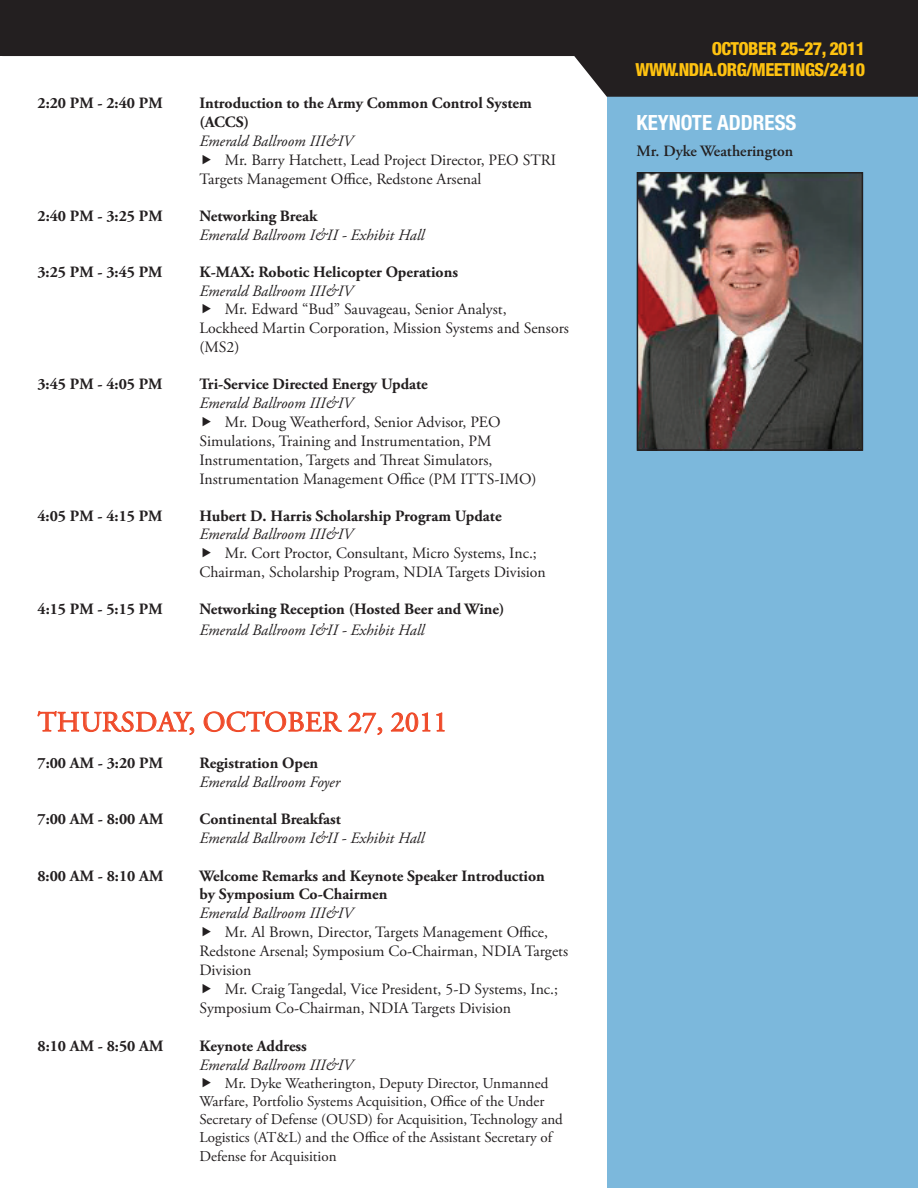
<style>
.page{position:relative;width:918px;height:1188px;background:#fff}
.page>*{position:absolute;margin:0;border:0;box-sizing:border-box;transform-origin:0 0}
.t1{font:28.5px "Adobe Garamond Pro";color:#ef4a29}
.t2{font:700 condensed 21px "Helvetica Neue LT Std";color:#fff}
.t3{font:800 condensed 18px "Helvetica Neue LT Std";letter-spacing:-.03em;color:#fec210}
.t4{font:15.75px/18.9px "Adobe Garamond Pro";color:#231f20}
.t5{font:700 15.75px/18.9px "Adobe Garamond Pro";color:#231f20}
.t6{font:italic 15.75px "Adobe Garamond Pro";color:#231f20}
.t7{font:600 15.75px "Adobe Garamond Pro";color:#231f20}
.t8{font:15px/18.3px "Adobe Garamond Pro";color:#231f20}
</style>
<div class="page">
<hr style="left:0;top:0;width:3px;height:56px;background:#231f20">
<div style="left:607px;top:95px;width:311px;height:1093px;background:#7cb8dc"></div>
<svg style="left:37px;top:711px;width:158px;height:24px"></svg>
<svg style="left:203px;top:711px;width:180px;height:24px"></svg>
<svg style="left:390px;top:712px;width:40px;height:20px"></svg>
<svg style="left:436px;top:712px;width:9px;height:20px"></svg>
<svg style="left:3px;top:0;width:915px;height:97px;fill:#231f20"></svg>
<img style="left:640px;top:175px;width:220px;height:273px">
<div style="left:637px;top:172px;width:226px;height:279px;border:2px solid #231f20"></div>
<p class="t5" style="left:38px;top:94px;width:127px">2:20 PM - 2:40 PM</p>
<p class="t5" style="left:199px;top:94px;width:334px">Introduction to the Army Common Control System (ACCS)</p>
<p class="t6" style="left:199px;top:132px;width:155px">Emerald Ballroom III&amp;IV</p>
<p class="t4" style="left:199px;top:151px;width:358px;text-indent:25px">Mr. Barry Hatchett, Lead Project Director, PEO STRI<br>Targets Management Office, Redstone Arsenal</p>
<p class="t5" style="left:37px;top:207px;width:127px">2:40 PM - 3:25 PM</p>
<p class="t5" style="left:199px;top:207px;width:119px">Networking Break</p>
<p class="t6" style="left:199px;top:225px;width:226px">Emerald Ballroom I&amp;II - Exhibit Hall</p>
<p class="t5" style="left:37px;top:262px;width:127px">3:25 PM - 3:45 PM</p>
<p class="t5" style="left:199px;top:262px;width:260px">K-MAX: Robotic Helicopter Operations</p>
<p class="t6" style="left:199px;top:281px;width:155px">Emerald Ballroom III&amp;IV</p>
<p class="t4" style="left:199px;top:301px;width:371px;text-indent:25px">Mr. Edward “Bud” Sauvageau, Senior Analyst,<br>Lockheed Martin Corporation, Mission Systems and Sensors (MS2)</p>
<p class="t5" style="left:37px;top:375px;width:127px">3:45 PM - 4:05 PM</p>
<p class="t5" style="left:199px;top:375px;width:230px">Tri-Service Directed Energy Update</p>
<p class="t6" style="left:199px;top:394px;width:155px">Emerald Ballroom III&amp;IV</p>
<p class="t4" style="left:199px;top:413px;width:339px;text-indent:25px">Mr. Doug Weatherford, Senior Advisor, PEO Simulations, Training and Instrumentation, PM Instrumentation, Targets and Threat Simulators, Instrumentation Management Office (PM ITTS-IMO)</p>
<p class="t5" style="left:37px;top:506px;width:127px">4:05 PM - 4:15 PM</p>
<p class="t5" style="left:199px;top:506px;width:304px">Hubert D. Harris Scholarship Program Update</p>
<p class="t6" style="left:199px;top:525px;width:155px">Emerald Ballroom III&amp;IV</p>
<p class="t4" style="left:199px;top:544px;width:348px;text-indent:25px">Mr. Cort Proctor, Consultant, Micro Systems, Inc.;<br>Chairman, Scholarship Program, NDIA Targets Division</p>
<p class="t5" style="left:37px;top:600px;width:127px">4:15 PM - 5:15 PM</p>
<p class="t5" style="left:199px;top:600px;width:306px">Networking Reception (Hosted Beer and Wine)</p>
<p class="t6" style="left:199px;top:621px;width:226px">Emerald Ballroom I&amp;II - Exhibit Hall</p>
<h1 class="t1" style="left:38px;top:705px;width:21px">thursda</h1>
<h1 class="t1" style="left:174px;top:705px;width:50px">y, october</h1>
<h1 class="t1" style="left:348px;top:705px;width:101px">27, 2011</h1>
<p class="t5" style="left:38px;top:754px;width:127px">7:00 AM - 3:20 PM</p>
<p class="t5" style="left:200px;top:754px;width:120px">Registration Open</p>
<p class="t6" style="left:199px;top:772px;width:142px">Emerald Ballroom Foyer</p>
<p class="t5" style="left:37px;top:810px;width:127px">7:00 AM - 8:00 AM</p>
<p class="t5" style="left:199px;top:810px;width:143px">Continental Breakfast</p>
<p class="t6" style="left:199px;top:828px;width:226px">Emerald Ballroom I&amp;II - Exhibit Hall</p>
<p class="t5" style="left:37px;top:866px;width:127px">8:00 AM - 8:10 AM</p>
<p class="t5" style="left:199px;top:866px;width:347px">Welcome Remarks and Keynote Speaker Introduction by Symposium Co-Chairmen</p>
<p class="t6" style="left:199px;top:904px;width:155px">Emerald Ballroom III&amp;IV</p>
<p class="t4" style="left:199px;top:923px;width:370px;text-indent:25px">Mr. Al Brown, Director, Targets Management Office,<br>Redstone Arsenal; Symposium Co-Chairman, NDIA Targets<br>Division</p>
<p class="t4" style="left:199px;top:980px;width:360px;text-indent:25px">Mr. Craig Tangedal, Vice President, 5-D Systems, Inc.;<br>Symposium Co-Chairman, NDIA Targets Division</p>
<p class="t5" style="left:37px;top:1036px;width:127px">8:10 AM - 8:50 AM</p>
<p class="t5" style="left:199px;top:1036px;width:109px">Keynote Address</p>
<p class="t6" style="left:199px;top:1055px;width:155px">Emerald Ballroom III&amp;IV</p>
<p class="t8" style="left:200px;top:1075px;width:365px;text-indent:25px">Mr. Dyke Weatherington, Deputy Director, Unmanned Warfare, Portfolio Systems Acquisition, Office of the Under Secretary of Defense (OUSD) for Acquisition, Technology and Logistics (AT&amp;L) and the Office of the Assistant Secretary of Defense for Acquisition</p>
<p class="t3" style="left:712px;top:38px;width:11px">OCTOB</p>
<p class="t3" style="left:758px;top:38px;width:109px">ER 25-27, 2011</p>
<p class="t3" style="left:636px;top:59px;width:15px">WWW</p>
<p class="t3" style="left:675px;top:59px;width:14px">.NDIA</p>
<p class="t3" style="left:713px;top:59px;width:79px">.ORG/MEETINGS</p>
<p class="t3" style="left:824px;top:59px;width:43px">/2410</p>
<h2 class="t2" style="left:636px;top:110px;width:23px">KEYNOTE</h2>
<h2 class="t2" style="left:717px;top:110px;width:48px">ADDRESS</h2>
<p class="t7" style="left:636px;top:142px;width:158px">Mr. Dyke Weatherington</p>
</div>
